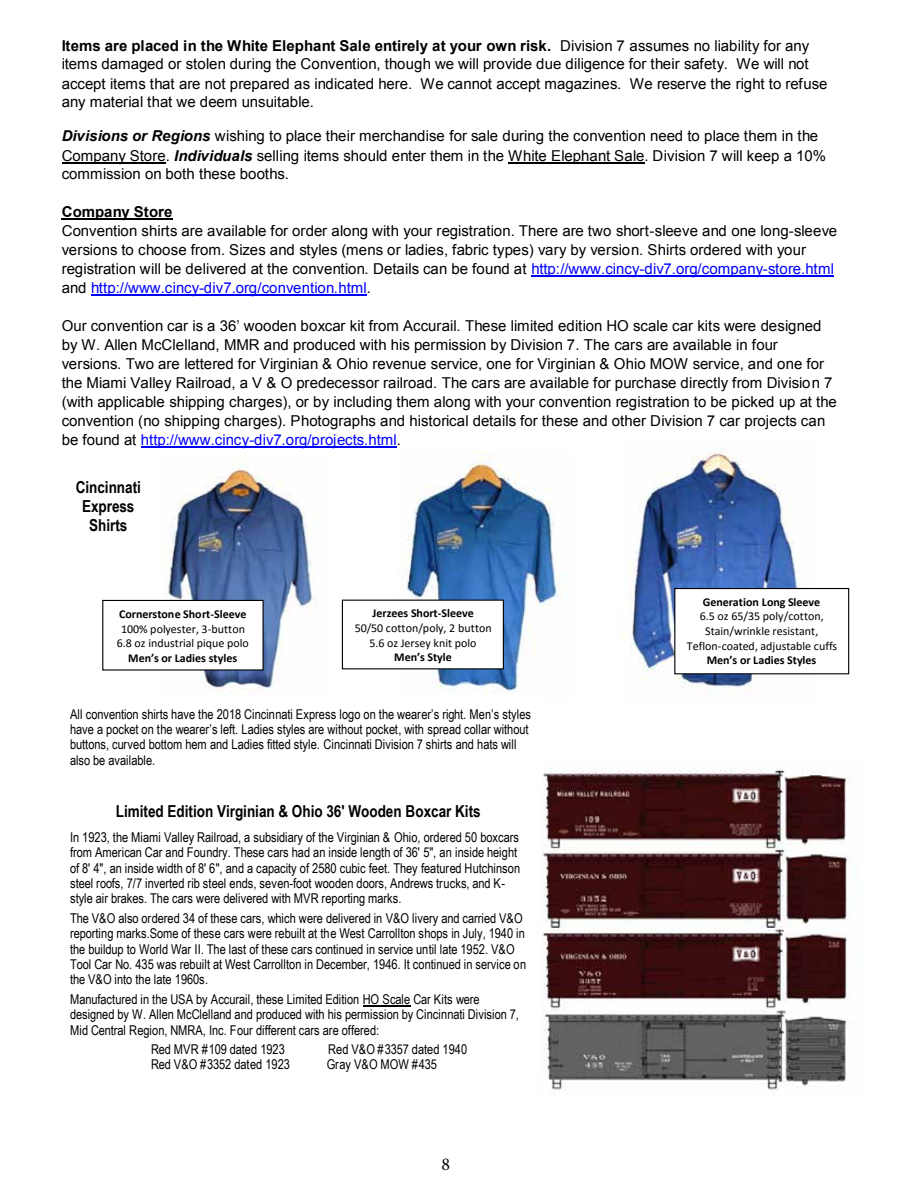
<style>
.page{position:relative;width:918px;height:1188px;background:#fff}
.page>*{position:absolute;margin:0;border:0;box-sizing:border-box;transform-origin:0 0}
.t1{font:18px "Minion Pro";color:#000}
.t2{font:700 16.5px/18.9px "Arial Narrow";color:#000;text-align:center}
.t3{font:15px/19px "Arial";color:#000}
.t4{font:700 15px "Arial";letter-spacing:.005em;color:#000}
.t5{font:13.5px/15.5px "Arial Narrow";letter-spacing:-.005em;color:#000}
.t6{font:12px/14.7px "Calibri";letter-spacing:.005em;color:#000;text-align:center}
.t7{font:700 12px "Calibri";letter-spacing:-.005em;color:#000}
.s1{font-weight:700}
.s2{font-weight:700;font-style:italic}
.s3{color:#00f}
</style>
<div class="page">
<hr style="left:62px;top:162px;width:104px;height:1px;background:#000">
<hr style="left:508px;top:162px;width:136px;height:1px;background:#000">
<hr style="left:62px;top:219px;width:111px;height:1px;background:#000">
<hr style="left:532px;top:276px;width:302px;height:1px;background:#00f">
<hr style="left:91px;top:295px;width:276px;height:1px;background:#00f">
<hr style="left:141px;top:447px;width:256px;height:1px;background:#00f">
<img style="left:622px;top:449px;width:195px;height:245px">
<img style="left:398px;top:451px;width:166px;height:242px">
<img style="left:542px;top:768px;width:311px;height:322px">
<hr style="left:363px;top:1005px;width:47px;height:1px;background:#000">
<img style="left:162px;top:458px;width:155px;height:234px">
<div style="left:59px;top:700px;width:484px;height:74px;background:#fff"></div>
<div style="left:675px;top:589px;width:174px;height:85px;background:#fff"></div>
<div style="left:674px;top:588px;width:175px;height:86px;border:1px solid #000"></div>
<div style="left:103px;top:600px;width:160px;height:70px;background:#fff"></div>
<div style="left:102px;top:600px;width:162px;height:71px;border:1px solid #000"></div>
<div style="left:342px;top:600px;width:161px;height:69px;background:#fff"></div>
<div style="left:342px;top:600px;width:162px;height:69px;border:1px solid #000"></div>
<p class="t3" style="left:62px;top:36px;width:767px"><span class="s1">Items are placed in the White Elephant Sale entirely at your own risk.</span> Division 7 assumes no liability for any items damaged or stolen during the Convention, though we will provide due diligence for their safety. We will not accept items that are not prepared as indicated here. We cannot accept magazines. We reserve the right to refuse any material that we deem unsuitable.</p>
<p class="t3" style="left:62px;top:127px;width:766px"><span class="s2">Divisions or Regions</span> wishing to place their merchandise for sale during the convention need to place them in the<br>Company Store. <span class="s2">Individuals</span> selling items should enter them in the White Elephant Sale. Division 7 will keep a 10% commission on both these booths.</p>
<p class="t4" style="left:62px;top:202px;width:112px">Company Store</p>
<p class="t3" style="left:62px;top:222px;width:777px">Convention shirts are available for order along with your registration. There are two short-sleeve and one long-sleeve versions to choose from. Sizes and styles (mens or ladies, fabric types) vary by version. Shirts ordered with your registration will be delivered at the convention. Details can be found at <span class="s3">http://www.cincy-div7.org/company-store.html </span>and <span class="s3">http://www.cincy-div7.org/convention.html</span>.</p>
<p class="t3" style="left:62px;top:316px;width:777px">Our convention car is a 36’ wooden boxcar kit from Accurail. These limited edition HO scale car kits were designed by W. Allen McClelland, MMR and produced with his permission by Division 7. The cars are available in four versions. Two are lettered for Virginian &amp; Ohio revenue service, one for Virginian &amp; Ohio MOW service, and one for the Miami Valley Railroad, a V &amp; O predecessor railroad. The cars are available for purchase directly from Division 7 (with applicable shipping charges), or by including them along with your convention registration to be picked up at the convention (no shipping charges). Photographs and historical details for these and other Division 7 car projects can be found at <span class="s3">http://www.cincy-div7.org/projects.html</span>.</p>
<p class="t2" style="left:76px;top:477px;width:67px">Cincinnati<br>Express<br>Shirts</p>
<p class="t7" style="left:119px;top:605px;width:129px">Cornerstone Short-Sleeve</p>
<p class="t6" style="left:117px;top:621px;width:133px">100% polyester, 3-button<br>6.8 oz industrial pique polo</p>
<p class="t7" style="left:128px;top:649px;width:110px">Men’s or Ladies styles</p>
<p class="t7" style="left:372px;top:605px;width:103px">Jerzees Short-Sleeve</p>
<p class="t6" style="left:355px;top:620px;width:138px">50/50 cotton/poly, 2 button<br>5.6 oz Jersey knit polo</p>
<p class="t7" style="left:394px;top:649px;width:59px">Men’s Style</p>
<p class="t5" style="left:70px;top:706px;width:462px">All convention shirts have the 2018 Cincinnati Express logo on the wearer’s right. Men’s styles have a pocket on the wearer’s left. Ladies styles are without pocket, with spread collar without buttons, curved bottom hem and Ladies fitted style. Cincinnati Division 7 shirts and hats will also be available.</p>
<p class="t2" style="left:116px;top:801px;width:366px">Limited Edition Virginian &amp; Ohio 36' Wooden Boxcar Kits</p>
<p class="t5" style="left:70px;top:829px;width:452px">In 1923, the Miami Valley Railroad, a subsidiary of the Virginian &amp; Ohio, ordered 50 boxcars from American Car and Foundry. These cars had an inside length of 36' 5", an inside height of 8' 4", an inside width of 8' 6", and a capacity of 2580 cubic feet. They featured Hutchinson steel roofs, 7/7 inverted rib steel ends, seven-foot wooden doors, Andrews trucks, and K&shy;style air brakes. The cars were delivered with MVR reporting marks.</p>
<p class="t5" style="left:70px;top:910px;width:458px">The V&amp;O also ordered 34 of these cars, which were delivered in V&amp;O livery and carried V&amp;O reporting marks.Some of these cars were rebuilt at the West Carrollton shops in July, 1940 in the buildup to World War II. The last of these cars continued in service until late 1952. V&amp;O Tool Car No. 435 was rebuilt at West Carrollton in December, 1946. It continued in service on the V&amp;O into the late 1960s.</p>
<p class="t5" style="left:70px;top:991px;width:450px">Manufactured in the USA by Accurail, these Limited Edition HO Scale Car Kits were designed by W. Allen McClelland and produced with his permission by Cincinnati Division 7,<br>Mid Central Region, NMRA, Inc. Four different cars are offered:</p>
<p class="t5" style="left:151px;top:1041px;width:136px">Red MVR #109 dated 1923</p>
<p class="t5" style="left:328px;top:1041px;width:141px">Red V&amp;O #3357 dated 1940</p>
<p class="t5" style="left:151px;top:1057px;width:140px">Red V&amp;O #3352 dated 1923</p>
<p class="t5" style="left:327px;top:1057px;width:112px">Gray V&amp;O MOW #435</p>
<p class="t1" style="left:441px;top:1153px;width:10px">8</p>
<p class="t7" style="left:703px;top:593px;width:119px">Generation Long Sleeve</p>
<p class="t6" style="left:687px;top:609px;width:152px">6.5 oz 65/35 poly/cotton,<br>Stain/wrinkle resistant,<br>Teflon-coated, adjustable cuffs</p>
<p class="t7" style="left:707px;top:652px;width:111px">Men’s or Ladies Styles</p>
</div>
